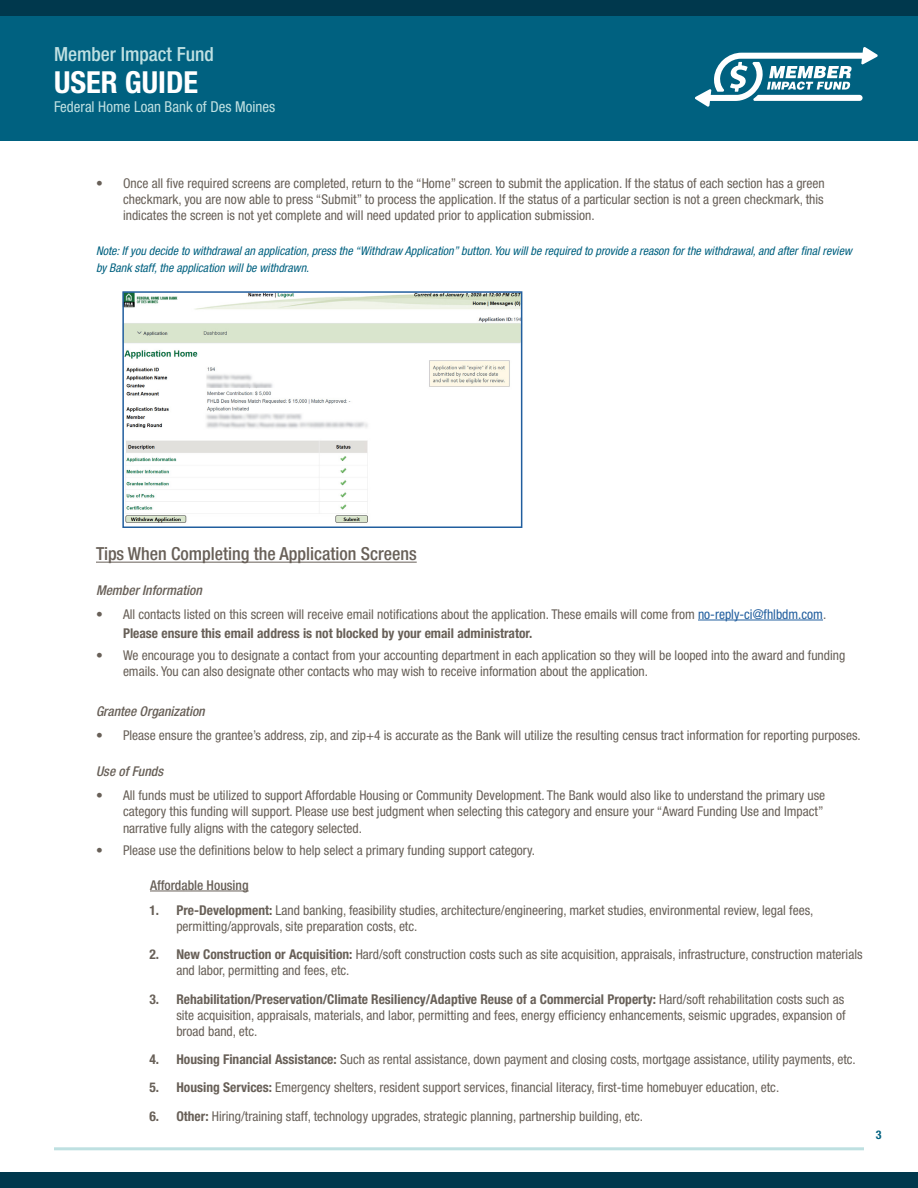
<style>
.page{position:relative;width:918px;height:1188px;background:#fff}
.page>*{position:absolute;margin:0;border:0;box-sizing:border-box;transform-origin:0 0}
.t1{font:700 condensed 30.45px "Helvetica Neue LT Std";color:#fff}
.t2{font:500 condensed 19.5px "Helvetica Neue LT Std";color:#bfe0e2}
.t3{font:500 condensed 18px "Helvetica Neue LT Std";color:#686058}
.t4{font:condensed 15px "Helvetica Neue LT Std";color:#bfe0e2}
.t5{font:condensed 13.5px/16.2px "Helvetica Neue LT Std";color:#686058}
.t6{font:italic 500 condensed 13.5px "Helvetica Neue LT Std";color:#686058}
.t7{font:500 condensed 13.5px "Helvetica Neue LT Std";color:#686058}
.t8{font:italic condensed 12px/16.2px "Helvetica Neue LT Std";color:#006180}
.t9{font:700 condensed 12px "Helvetica Neue LT Std";color:#006180}
.s1{color:#215e9e}
.s2{font-weight:700}
</style>
<div class="page">
<div style="left:0;top:0;width:918px;height:140px;background:#006180"></div>
<div style="left:0;top:0;width:918px;height:15px;background:#00384d"></div>
<div style="left:0;top:1173px;width:918px;height:15px;background:#00384d"></div>
<hr style="left:54px;top:1147px;width:810px;height:3px;background:#bee0e1">
<svg style="left:695px;top:47px;width:183px;height:60px"></svg>
<hr style="left:96px;top:562px;width:321px;height:1px;background:#686058">
<hr style="left:698px;top:620px;width:125px;height:1px;background:#215e9e">
<hr style="left:150px;top:891px;width:99px;height:1px;background:#686058">
<img style="left:125px;top:294px;width:394px;height:229px">
<div style="left:122px;top:291px;width:400px;height:237px;border:2px solid #215e9e"></div>
<h2 class="t2" style="left:54px;top:43px;width:161px">Member Impact Fund</h2>
<h1 class="t1" style="left:54px;top:63px;width:146px">USER GUIDE</h1>
<p class="t4" style="left:54px;top:98px;width:223px">Federal Home Loan Bank of Des Moines</p>
<p class="t5" style="left:123px;top:175px;width:703px;text-align:justify;text-indent:-27px">• Once all five required screens are completed, return to the “Home” screen to submit the application. If the status of each section has a green checkmark, you are now able to press “Submit” to process the application. If the status of a particular section is not a green checkmark, this indicates the screen is not yet complete and will need updated prior to application submission.</p>
<p class="t8" style="left:96px;top:243px;width:757px">Note: If you decide to withdrawal an application, press the “Withdraw Application” button. You will be required to provide a reason for the withdrawal, and after final review by Bank staff, the application will be withdrawn.</p>
<h3 class="t3" style="left:96px;top:543px;width:322px">Tips When Completing the Application Screens</h3>
<p class="t6" style="left:96px;top:582px;width:107px">Member Information</p>
<p class="t5" style="left:123px;top:604px;width:705px;line-height:19.2px;text-indent:-27px">• All contacts listed on this screen will receive email notifications about the application. These emails will come from <span class="s1">no-reply-ci@fhlbdm.com</span>.<br><span class="s2">Please ensure this email address is not blocked by your email administrator.</span></p>
<p class="t5" style="left:123px;top:647px;width:724px;text-indent:-27px">• We encourage you to designate a contact from your accounting department in each application so they will be looped into the award and funding emails. You can also designate other contacts who may wish to receive information about the application.</p>
<p class="t6" style="left:96px;top:703px;width:110px">Grantee Organization</p>
<p class="t5" style="left:96px;top:727px;width:766px">• Please ensure the grantee’s address, zip, and zip+4 is accurate as the Bank will utilize the resulting census tract information for reporting purposes.</p>
<p class="t6" style="left:96px;top:764px;width:69px">Use of Funds</p>
<p class="t5" style="left:123px;top:787px;width:704px;text-indent:-27px">• All funds must be utilized to support Affordable Housing or Community Development. The Bank would also like to understand the primary use category this funding will support. Please use best judgment when selecting this category and ensure your “Award Funding Use and Impact” narrative fully aligns with the category selected.</p>
<p class="t5" style="left:96px;top:842px;width:441px">• Please use the definitions below to help select a primary funding support category.</p>
<p class="t7" style="left:150px;top:877px;width:100px">Affordable Housing</p>
<p class="t5" style="left:176px;top:902px;width:639px;text-indent:-27px"><span class="s2">1. Pre-Development:</span> Land banking, feasibility studies, architecture/engineering, market studies, environmental review, legal fees, permitting/approvals, site preparation costs, etc.</p>
<p class="t5" style="left:176px;top:946px;width:688px;text-indent:-27px"><span class="s2">2. New Construction or Acquisition:</span> Hard/soft construction costs such as site acquisition, appraisals, infrastructure, construction materials and labor, permitting and fees, etc.</p>
<p class="t5" style="left:176px;top:991px;width:671px;text-align:justify;text-indent:-27px"><span class="s2">3. Rehabilitation/Preservation/Climate Resiliency/Adaptive Reuse of a Commercial Property:</span> Hard/soft rehabilitation costs such as site acquisition, appraisals, materials, and labor, permitting and fees, energy efficiency enhancements, seismic upgrades, expansion of broad band, etc.</p>
<p class="t5" style="left:149px;top:1051px;width:708px"><span class="s2">4. Housing Financial Assistance:</span> Such as rental assistance, down payment and closing costs, mortgage assistance, utility payments, etc.</p>
<p class="t5" style="left:149px;top:1079px;width:631px"><span class="s2">5. Housing Services:</span> Emergency shelters, resident support services, financial literacy, first-time homebuyer education, etc.</p>
<p class="t5" style="left:149px;top:1108px;width:495px"><span class="s2">6. Other:</span> Hiring/training staff, technology upgrades, strategic planning, partnership building, etc.</p>
<p class="t9" style="left:876px;top:1128px;width:7px">3</p>
</div>
